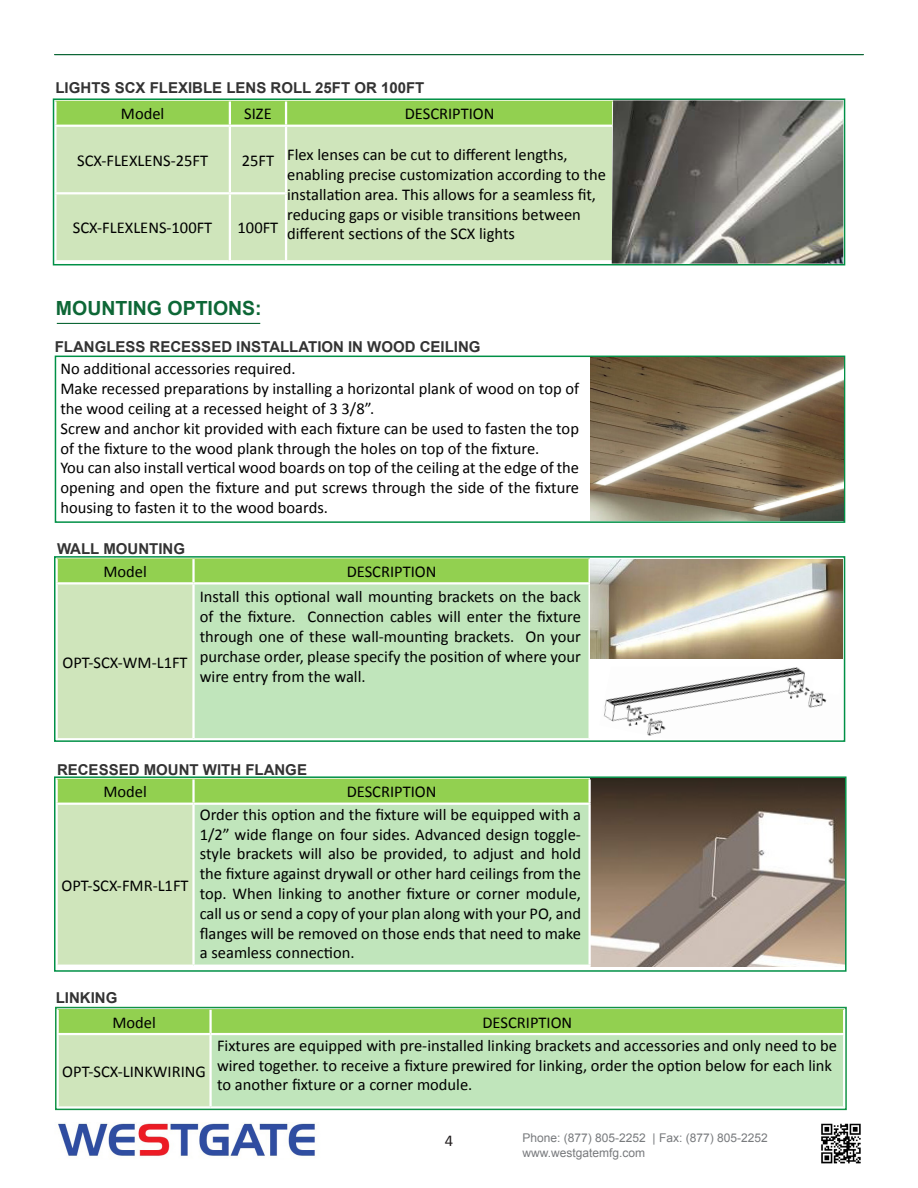
<style>
.page{position:relative;width:918px;height:1188px;background:#fff}
.page>*{position:absolute;margin:0;border:0;box-sizing:border-box;transform-origin:0 0}
.t1{font:700 19.5px "Arial";color:#0d6736}
.t2{font:16.5px/19.8px "Calibri";color:#000}
.t3{font:16.5px "Calibri";color:#231f20}
.t4{font:700 15px "Arial";color:#333}
.t5{font:12px "Arial";color:#787a7d}
</style>
<div class="page">
<img style="left:58px;top:1123px;width:257px;height:34px">
<img style="left:821px;top:1123px;width:40px;height:41px">
<hr style="left:54px;top:54px;width:810px;height:1px;background:#0d6736">
<div style="left:55px;top:356px;width:790px;height:167px;border:2px solid #009046"></div>
<img style="left:591px;top:357px;width:252px;height:164px">
<div style="left:58px;top:559px;width:531px;height:23px;background:#92d050"></div>
<div style="left:57px;top:583px;width:137px;height:156px;background:#cfe5bb"></div>
<div style="left:194px;top:583px;width:396px;height:156px;background:#c0e5bb"></div>
<hr style="left:56px;top:585px;width:2px;height:153px;background:#fff">
<hr style="left:192px;top:559px;width:3px;height:23px;background:#fff">
<hr style="left:192px;top:585px;width:3px;height:153px;background:#fff">
<hr style="left:589px;top:585px;width:2px;height:153px;background:#fff">
<hr style="left:56px;top:582px;width:138px;height:3px;background:#fff">
<hr style="left:194px;top:582px;width:397px;height:3px;background:#fff">
<hr style="left:56px;top:738px;width:138px;height:2px;background:#fff">
<hr style="left:194px;top:738px;width:397px;height:2px;background:#fff">
<div style="left:54px;top:556px;width:791px;height:186px;border:2px solid #009046"></div>
<img style="left:591px;top:559px;width:252px;height:100px">
<img style="left:603px;top:667px;width:240px;height:72px">
<img style="left:591px;top:779px;width:253px;height:188px">
<div style="left:58px;top:779px;width:531px;height:24px;background:#92d050"></div>
<div style="left:57px;top:804px;width:137px;height:162px;background:#cfe5bb"></div>
<div style="left:194px;top:804px;width:396px;height:162px;background:#c0e5bb"></div>
<hr style="left:56px;top:805px;width:2px;height:160px;background:#fff">
<hr style="left:192px;top:779px;width:3px;height:24px;background:#fff">
<hr style="left:192px;top:805px;width:3px;height:160px;background:#fff">
<hr style="left:589px;top:805px;width:2px;height:160px;background:#fff">
<hr style="left:56px;top:803px;width:138px;height:2px;background:#fff">
<hr style="left:194px;top:803px;width:397px;height:2px;background:#fff">
<hr style="left:56px;top:965px;width:138px;height:2px;background:#fff">
<hr style="left:194px;top:965px;width:397px;height:2px;background:#fff">
<div style="left:54px;top:776px;width:793px;height:196px;border:2px solid #009046"></div>
<hr style="left:57px;top:323px;width:203px;height:1px;background:#0d6736">
<div style="left:59px;top:1010px;width:784px;height:23px;background:#92d050"></div>
<div style="left:58px;top:1034px;width:153px;height:74px;background:#cfe5bb"></div>
<div style="left:211px;top:1034px;width:633px;height:74px;background:#c0e5bb"></div>
<hr style="left:57px;top:1035px;width:2px;height:71px;background:#fff">
<hr style="left:209px;top:1010px;width:3px;height:23px;background:#fff">
<hr style="left:209px;top:1035px;width:3px;height:71px;background:#fff">
<hr style="left:843px;top:1035px;width:2px;height:71px;background:#fff">
<hr style="left:57px;top:1033px;width:154px;height:2px;background:#fff">
<hr style="left:211px;top:1033px;width:634px;height:2px;background:#fff">
<hr style="left:57px;top:1106px;width:154px;height:3px;background:#fff">
<hr style="left:211px;top:1106px;width:634px;height:3px;background:#fff">
<div style="left:55px;top:1007px;width:792px;height:103px;border:2px solid #129346"></div>
<div style="left:57px;top:101px;width:555px;height:24px;background:#92d050"></div>
<div style="left:57px;top:127px;width:555px;height:133px;background:#cfe5bb"></div>
<hr style="left:229px;top:127px;width:2px;height:65px;background:#fff">
<hr style="left:229px;top:194px;width:2px;height:66px;background:#fff">
<hr style="left:229px;top:101px;width:2px;height:24px;background:#fff">
<hr style="left:285px;top:101px;width:2px;height:24px;background:#fff">
<hr style="left:285px;top:127px;width:2px;height:65px;background:#fff">
<hr style="left:285px;top:194px;width:2px;height:66px;background:#fff">
<hr style="left:54px;top:192px;width:176px;height:2px;background:#fff">
<hr style="left:230px;top:192px;width:57px;height:2px;background:#fff">
<div style="left:53px;top:98px;width:792px;height:167px;border:2px solid #009046"></div>
<img style="left:612px;top:100px;width:231px;height:164px">
<p class="t4" style="left:56px;top:78px;width:370px">LIGHTS SCX FLEXIBLE LENS ROLL 25FT OR 100FT</p>
<p class="t2" style="left:121px;top:103px;width:45px">Model</p>
<p class="t2" style="left:244px;top:103px;width:29px">SIZE</p>
<p class="t2" style="left:405px;top:103px;width:91px">DESCRIPTION</p>
<p class="t2" style="left:77px;top:150px;width:133px">SCX-FLEXLENS-25FT</p>
<p class="t2" style="left:242px;top:150px;width:34px">25FT</p>
<p class="t2" style="left:287px;top:144px;width:320px">Flex lenses can be cut to different lengths, enabling precise customization according to the installation area. This allows for a seamless fit, reducing gaps or visible transitions between different sections of the SCX lights</p>
<p class="t2" style="left:73px;top:217px;width:141px">SCX-FLEXLENS-100FT</p>
<p class="t2" style="left:238px;top:217px;width:42px">100FT</p>
<p class="t1" style="left:56px;top:295px;width:207px">MOUNTING OPTIONS:</p>
<p class="t4" style="left:55px;top:337px;width:427px">FLANGLESS RECESSED INSTALLATION IN WOOD CEILING</p>
<p class="t2" style="left:60px;top:358px;width:237px">No additional accessories required.</p>
<p class="t2" style="left:60px;top:378px;width:520px">Make recessed preparations by installing a horizontal plank of wood on top of the wood ceiling at a recessed height of 3 3/8”.</p>
<p class="t2" style="left:60px;top:418px;width:520px">Screw and anchor kit provided with each fixture can be used to fasten the top</p>
<p class="t2" style="left:60px;top:438px;width:480px">of the fixture to the wood plank through the holes on top of the fixture.</p>
<p class="t2" style="left:60px;top:457px;width:520px;text-align:justify">You can also install vertical wood boards on top of the ceiling at the edge of the opening and open the fixture and put screws through the side of the fixture housing to fasten it to the wood boards.</p>
<p class="t4" style="left:57px;top:539px;width:130px">WALL MOUNTING</p>
<p class="t2" style="left:103px;top:561px;width:45px">Model</p>
<p class="t2" style="left:347px;top:561px;width:91px">DESCRIPTION</p>
<p class="t2" style="left:62px;top:651px;width:127px">OPT-SCX-WM-L1FT</p>
<p class="t2" style="left:200px;top:586px;width:383px;text-align:justify">Install this optional wall mounting brackets on the back of the fixture. Connection cables will enter the fixture through one of these wall-mounting brackets. On your purchase order, please specify the position of where your wire entry from the wall.</p>
<p class="t4" style="left:57px;top:760px;width:252px">RECESSED MOUNT WITH FLANGE</p>
<p class="t2" style="left:200px;top:804px;width:383px;text-align:justify">Order this option and the fixture will be equipped with a 1/2” wide flange on four sides. Advanced design toggle&shy;style brackets will also be provided, to adjust and hold the fixture against drywall or other hard ceilings from the top. When linking to another fixture or corner module, call us or send a copy of your plan along with your PO, and flanges will be removed on those ends that need to make a seamless connection.</p>
<p class="t2" style="left:103px;top:781px;width:45px">Model</p>
<p class="t2" style="left:347px;top:781px;width:91px">DESCRIPTION</p>
<p class="t2" style="left:62px;top:875px;width:129px">OPT-SCX-FMR-L1FT</p>
<p class="t4" style="left:56px;top:988px;width:63px">LINKING</p>
<p class="t2" style="left:112px;top:1012px;width:45px">Model</p>
<p class="t2" style="left:483px;top:1012px;width:91px">DESCRIPTION</p>
<p class="t2" style="left:62px;top:1061px;width:145px">OPT-SCX-LINKWIRING</p>
<p class="t2" style="left:217px;top:1035px;width:621px">Fixtures are equipped with pre-installed linking brackets and accessories and only need to be wired together. to receive a fixture prewired for linking, order the option below for each link to another fixture or a corner module.</p>
<p class="t3" style="left:445px;top:1131px;width:10px">4</p>
<p class="t5" style="left:522px;top:1130px;width:247px">Phone: (877) 805-2252 | Fax: (877) 805-2252</p>
<p class="t5" style="left:522px;top:1145px;width:124px">www.westgatemfg.com</p>
</div>
